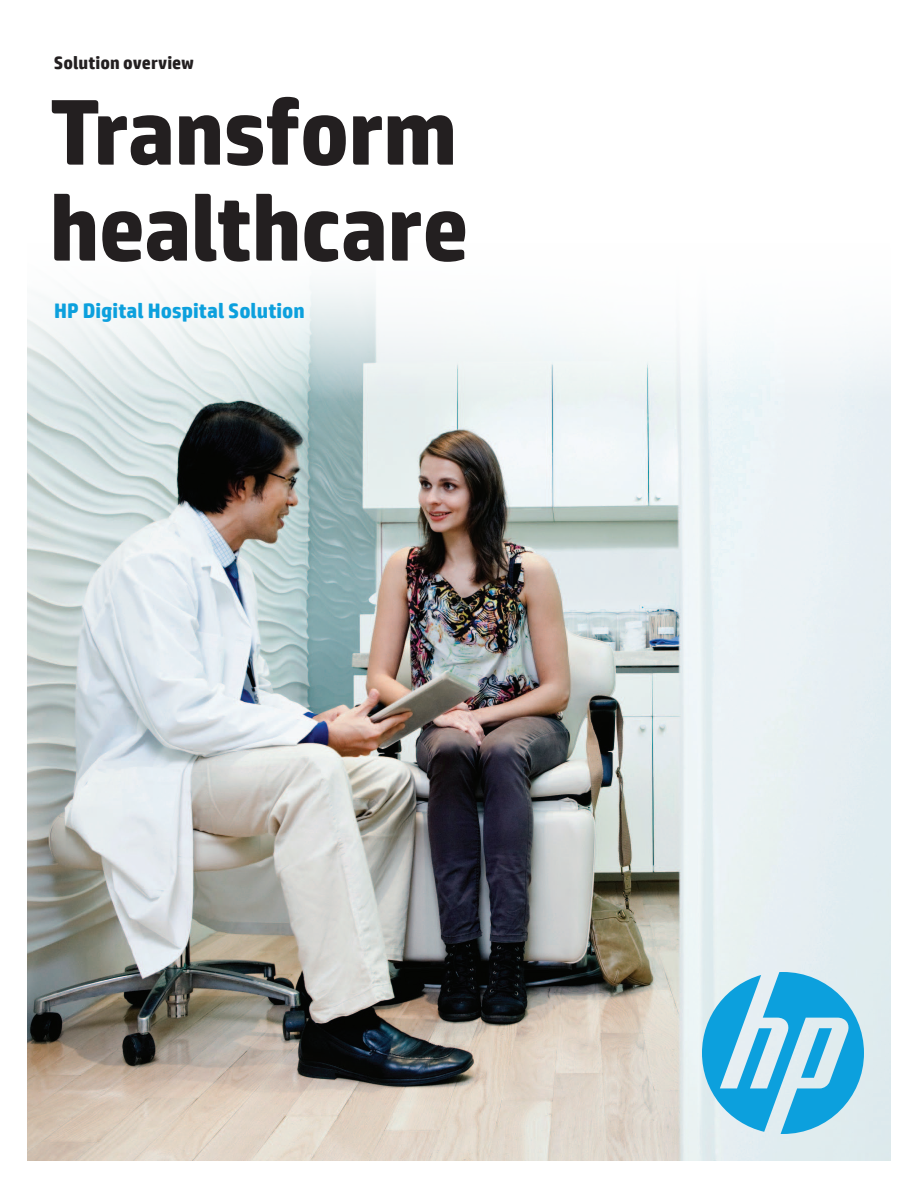
<style>
.page{position:relative;width:918px;height:1188px;background:#fff}
.page>*{position:absolute;margin:0;border:0;box-sizing:border-box;transform-origin:0 0}
.t1{font:700 93px/96px "HP Simplified";letter-spacing:-.01em;color:#231f20}
.t2{font:700 21px "HP Simplified";letter-spacing:.005em;color:#0ca0dd}
.t3{font:700 18px "HP Simplified";color:#231f20}
</style>
<div class="page">
<img style="left:27px;top:283px;width:864px;height:878px">
<svg style="left:702px;top:972px;width:162px;height:162px;background:#71c4e5"></svg>
<p class="t3" style="left:54px;top:52px;width:142px">Solution overview</p>
<h1 class="t1" style="left:49px;top:83px;width:421px">Transform healthcare</h1>
<p class="t2" style="left:54px;top:299px;width:252px">HP Digital Hospital Solution</p>
</div>
